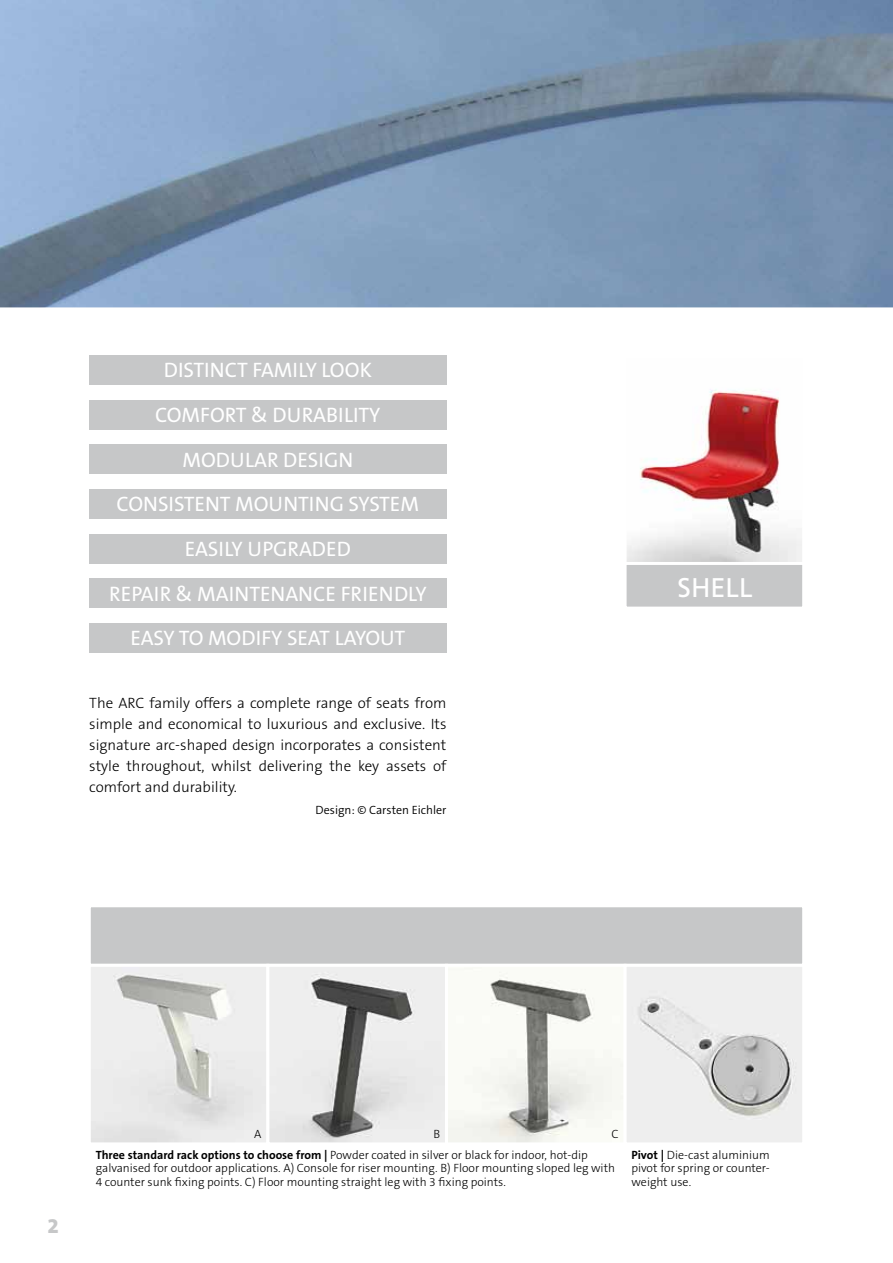
<style>
.page{position:relative;width:893px;height:1263px;background:#fff}
.page>*{position:absolute;margin:0;border:0;box-sizing:border-box;transform-origin:0 0}
.t1{font:27px "Frutiger";color:#fff}
.t2{font:21px/44.7px "The Sans B5 Plain";color:#fff;text-align:center}
.t3{font:800 21px "The Sans B8";color:#c6c7c8}
.t4{font:300 15px/21px "The Sans B3";color:#000;text-align:justify}
.t5{font:300 12px/13.5px "The Sans B3";color:#000}
.t6{font:300 12px "The Sans B4";color:#000}
.s1{font-family:"The Sans B7";font-weight:700}
</style>
<div class="page">
<svg style="left:0;top:0;width:893px;height:308px;background:#7f99b7"></svg>
<div style="left:88px;top:904px;width:717px;height:63px;background:#c6c7c8;border:3px solid #fff"></div>
<img style="left:92px;top:968px;width:173px;height:173px">
<div style="left:88px;top:964px;width:181px;height:181px;border:3px solid #fff"></div>
<svg style="left:270px;top:968px;width:174px;height:173px;background:#cdcdcd"></svg>
<div style="left:266px;top:964px;width:182px;height:181px;border:3px solid #fff"></div>
<svg style="left:449px;top:968px;width:174px;height:173px;fill:#f7f8f3"></svg>
<div style="left:445px;top:964px;width:182px;height:181px;border:3px solid #fff"></div>
<svg style="left:628px;top:968px;width:173px;height:173px;background:#e2e2e2"></svg>
<div style="left:624px;top:964px;width:181px;height:181px;border:3px solid #fff"></div>
<img style="left:628px;top:389px;width:173px;height:173px">
<div style="left:89px;top:355px;width:357px;height:30px;background:#c6c7c8"></div>
<div style="left:89px;top:400px;width:357px;height:29px;background:#c6c7c8"></div>
<div style="left:89px;top:444px;width:357px;height:30px;background:#c6c7c8"></div>
<div style="left:89px;top:489px;width:357px;height:30px;background:#c6c7c8"></div>
<div style="left:89px;top:534px;width:357px;height:29px;background:#c6c7c8"></div>
<div style="left:89px;top:578px;width:357px;height:30px;background:#c6c7c8"></div>
<div style="left:89px;top:623px;width:357px;height:30px;background:#c6c7c8"></div>
<div style="left:624px;top:562px;width:181px;height:48px;background:#c6c7c8;border:3px solid #fff"></div>
<h2 class="t2" style="left:109px;top:349px;width:319px">DISTINCT FAMILY LOOK<br>COMFORT &amp; DURABILITY<br>MODULAR DESIGN<br>CONSISTENT MOUNTING SYSTEM<br>EASILY UPGRADED<br>REPAIR &amp; MAINTENANCE FRIENDLY<br>EASY TO MODIFY SEAT LAYOUT</h2>
<p class="t4" style="left:89px;top:693px;width:359px">The ARC family offers a complete range of seats from simple and economical to luxurious and exclusive. Its signature arc-shaped design incorporates a consistent style throughout, whilst delivering the key assets of comfort and durability.</p>
<p class="t6" style="left:316px;top:804px;width:132px">Design: © Carsten Eichler</p>
<h1 class="t1" style="left:678px;top:572px;width:77px">SHELL</h1>
<h2 class="t3" style="left:47px;top:1215px;width:13px">2</h2>
<p class="t5" style="left:254px;top:1127px;width:9px">A</p>
<p class="t5" style="left:433px;top:1127px;width:8px">B</p>
<p class="t5" style="left:612px;top:1127px;width:9px">C</p>
<p class="t5" style="left:96px;top:1148px;width:521px"><span class="s1">Three standard rack options to choose from |</span> Powder coated in silver or black for indoor, hot-dip galvanised for outdoor applications. A) Console for riser mounting. B) Floor mounting sloped leg with<br>4 counter sunk fixing points. C) Floor mounting straight leg with 3 fixing points.</p>
<p class="t5" style="left:631px;top:1148px;width:140px;text-align:justify"><span class="s1">Pivot |</span> Die-cast aluminium pivot for spring or counter&shy;weight use.</p>
</div>
